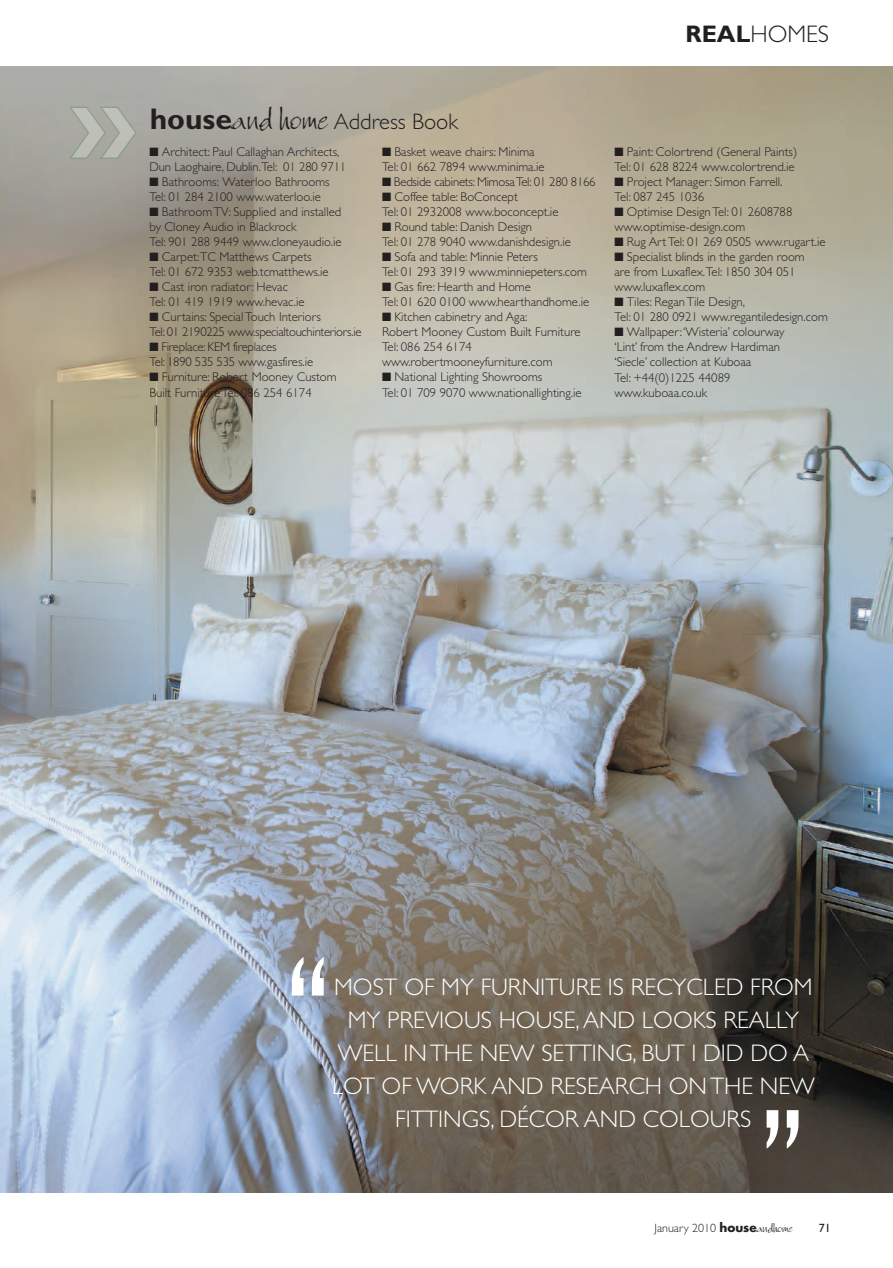
<style>
.page{position:relative;width:893px;height:1268px;background:#fff}
.page>*{position:absolute;margin:0;border:0;box-sizing:border-box;transform-origin:0 0}
.t1{font:300 180px "Gill Sans Std";color:#fff}
.t2{font:300 24px/33px "Gill Sans Std";color:#fff;text-align:center}
.t3{font:300 24px "Gill Sans Std";color:#231f20}
.t4{font:300 22.5px "Gill Sans Std";color:#231f20}
.t5{font:300 12.75px/15px "Gill Sans Std";color:#231f20}
.t6{font:300 12.75px/15px "Gill Sans Std";letter-spacing:-.02em;color:#231f20}
.t7{font:300 12.75px/15px "Gill Sans Std";letter-spacing:-.025em;color:#231f20}
.t8{font:300 12px "Gill Sans Std";color:#231f20}
.t9{font:12px "Gill Sans Std";color:#231f20}
.s1{font-weight:700}
.s2{font-weight:700;font-size:30px}
.s3{font-family:"Bergell Plain";font-weight:400;font-size:30px}
.s4{font-family:"Futura Std";font-weight:700}
.s5{font-family:"Bergell Plain";font-weight:400}
</style>
<div class="page">
<img style="left:0;top:67px;width:893px;height:1126px">
<img style="left:69px;top:107px;width:68px;height:52px">
<h2 class="t3" style="left:685px;top:25px;width:145px"><span class="s1">REAL</span>HOMES</h2>
<h3 class="t4" style="left:150px;top:114px;width:310px"><span class="s2">house</span><span class="s3">and home</span> Address Book</h3>
<p class="t5" style="left:149px;top:146px;width:198px">■ Architect: Paul Callaghan Architects,<br>Dun Laoghaire, Dublin.Tel: 01 280 9711</p>
<p class="t5" style="left:149px;top:176px;width:182px">■ Bathrooms: Waterloo Bathrooms<br>Tel: 01 284 2100 www.waterloo.ie</p>
<p class="t5" style="left:149px;top:206px;width:194px">■ Bathroom TV: Supplied and installed by Cloney Audio in Blackrock<br>Tel: 901 288 9449 www.cloneyaudio.ie</p>
<p class="t5" style="left:149px;top:251px;width:181px">■ Carpet:TC Matthews Carpets<br>Tel: 01 672 9353 web.tcmatthews.ie</p>
<p class="t5" style="left:149px;top:281px;width:157px">■ Cast iron radiator: Hevac<br>Tel: 01 419 1919 www.hevac.ie</p>
<p class="t7" style="left:149px;top:311px;width:214px">■ Curtains: Special Touch Interiors<br>Tel: 01 2190225 www.specialtouchinteriors.ie</p>
<p class="t6" style="left:149px;top:341px;width:165px">■ Fireplace: KEM fireplaces<br>Tel: 1890 535 535 www.gasfires.ie</p>
<p class="t5" style="left:149px;top:371px;width:189px">■ Furniture: Robert Mooney Custom<br>Built Furniture Tel: 086 254 6174</p>
<p class="t5" style="left:382px;top:146px;width:164px">■ Basket weave chairs: Minima<br>Tel: 01 662 7894 www.minima.ie</p>
<p class="t6" style="left:382px;top:176px;width:215px">■ Bedside cabinets: Mimosa Tel: 01 280 8166</p>
<p class="t5" style="left:382px;top:191px;width:178px">■ Coffee table: BoConcept<br>Tel: 01 2932008 www.boconcept.ie</p>
<p class="t5" style="left:382px;top:221px;width:190px">■ Round table: Danish Design<br>Tel: 01 278 9040 www.danishdesign.ie</p>
<p class="t5" style="left:382px;top:251px;width:206px">■ Sofa and table: Minnie Peters<br>Tel: 01 293 3919 www.minniepeters.com</p>
<p class="t5" style="left:382px;top:281px;width:209px">■ Gas fire: Hearth and Home<br>Tel: 01 620 0100 www.hearthandhome.ie</p>
<p class="t5" style="left:382px;top:311px;width:200px">■ Kitchen cabinetry and Aga:<br>Robert Mooney Custom Built Furniture<br>Tel: 086 254 6174 www.robertmooneyfurniture.com</p>
<p class="t5" style="left:382px;top:371px;width:201px">■ National Lighting Showrooms<br>Tel: 01 709 9070 www.nationallighting.ie</p>
<p class="t5" style="left:614px;top:146px;width:184px">■ Paint: Colortrend (General Paints)<br>Tel: 01 628 8224 www.colortrend.ie</p>
<p class="t5" style="left:614px;top:176px;width:170px">■ Project Manager: Simon Farrell.<br>Tel: 087 245 1036</p>
<p class="t5" style="left:614px;top:206px;width:179px">■ Optimise Design Tel: 01 2608788 www.optimise-design.com</p>
<p class="t5" style="left:614px;top:236px;width:212px">■ Rug Art Tel: 01 269 0505 www.rugart.ie</p>
<p class="t5" style="left:614px;top:251px;width:192px">■ Specialist blinds in the garden room are from Luxaflex.Tel: 1850 304 051 www.luxaflex.com</p>
<p class="t5" style="left:614px;top:296px;width:215px">■ Tiles: Regan Tile Design,<br>Tel: 01 280 0921 www.regantiledesign.com</p>
<p class="t5" style="left:614px;top:326px;width:171px">■ Wallpaper: ‘Wisteria’ colourway ‘Lint’ from the Andrew Hardiman ‘Siecle’ collection at Kuboaa<br>Tel: +44(0)1225 44089 www.kuboaa.co.uk</p>
<h1 class="t1" style="left:282px;top:957px;width:54px">‘‘</h1>
<h2 class="t2" style="left:332px;top:973px;width:484px">MOST OF MY FURNITURE IS RECYCLED FROM MY PREVIOUS HOUSE, AND LOOKS REALLY WELL IN THE NEW SETTING, BUT I DID DO A LOT OF WORK AND RESEARCH ON THE NEW FITTINGS, DÉCOR AND COLOURS</h2>
<h1 class="t1" style="left:756px;top:1110px;width:54px">’’</h1>
<p class="t8" style="left:655px;top:1223px;width:140px">January 2010 <span class="s4">house</span><span class="s5">andhome</span></p>
<p class="t9" style="left:819px;top:1223px;width:13px">71</p>
</div>
